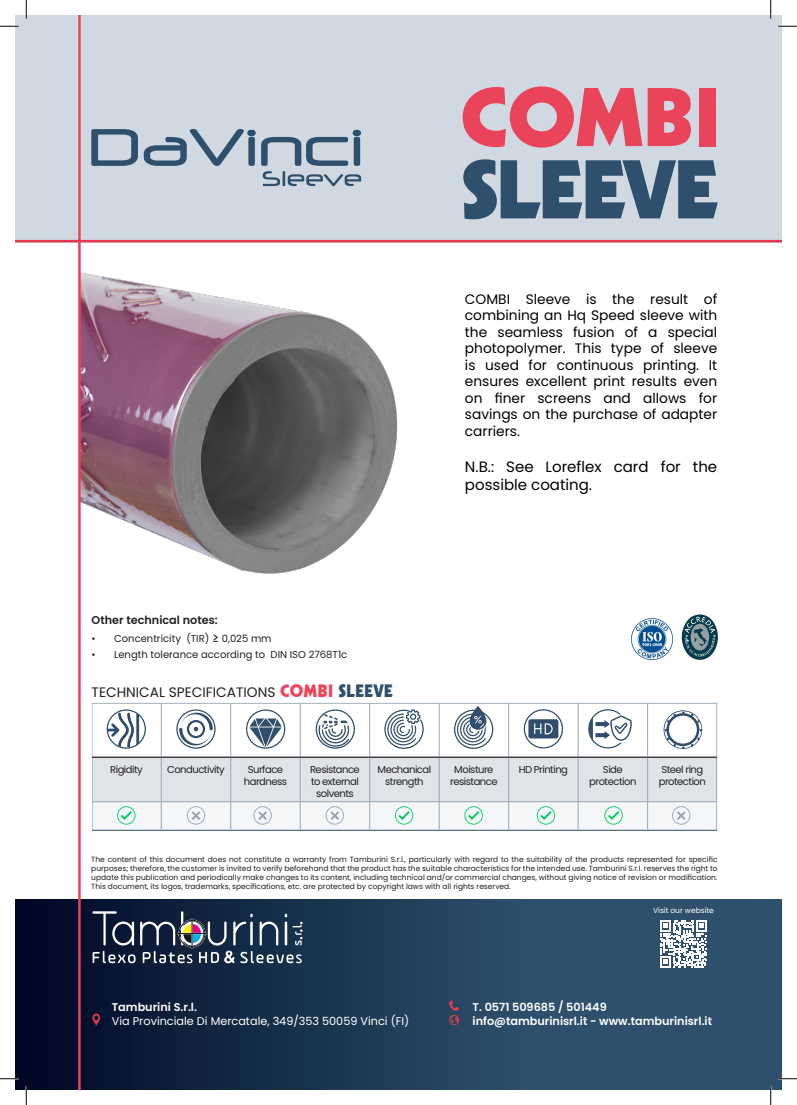
<style>
.page{position:relative;width:797px;height:1105px;background:#fff}
.page>*{position:absolute;margin:0;border:0;box-sizing:border-box;transform-origin:0 0}
.t1{font:81.25px "Geometric 231 BT Heavy C";letter-spacing:-.04em;color:#2e506c;scale:1.09 1}
.t2{font:81.25px "Geometric 231 BT Heavy C";letter-spacing:-.025em;color:#ea445b;scale:1.09 1}
.t3{font:15px/18px "Poppins";color:#000001}
.t4{font:13.75px/16.5px "Poppins";color:#000001;text-align:justify}
.t5{font:13.75px "Poppins";color:#231f20}
.t6{font:600 11.25px/13.5px "Poppins";color:#fff}
.t7{font:11.25px "Poppins";color:#fff}
.t8{font:600 11.25px "Poppins";color:#231f20}
.t9{font:10px/12px "Poppins";letter-spacing:-.05em;color:#231f20;text-align:center}
.t10{font:10px "Poppins";color:#231f20}
.t11{font:7.5px/9px "Poppins";color:#231f20;text-align:justify}
.t12{font:7.5px "Poppins";color:#fff}
.s1{font-size:13.75px}
.s2{font-family:"Geometric 231 BT Heavy C";font-size:17.5px;color:#eb465c}
.s3{font-family:"Geometric 231 BT Heavy C";font-size:17.5px;color:#2e506b}
</style>
<div class="page">
<div style="left:16px;top:16px;width:765px;height:226px;background:#d0d9e2"></div>
<hr style="left:717px;top:703px;width:1px;height:54px;background:#2e506c">
<hr style="left:92px;top:830px;width:69px;height:1px;background:#2e506c">
<hr style="left:161px;top:830px;width:70px;height:1px;background:#2e506c">
<hr style="left:231px;top:830px;width:69px;height:1px;background:#2e506c">
<hr style="left:300px;top:830px;width:70px;height:1px;background:#2e506c">
<hr style="left:370px;top:830px;width:69px;height:1px;background:#2e506c">
<hr style="left:439px;top:830px;width:69px;height:1px;background:#2e506c">
<hr style="left:508px;top:830px;width:70px;height:1px;background:#2e506c">
<hr style="left:578px;top:830px;width:69px;height:1px;background:#2e506c">
<hr style="left:647px;top:830px;width:70px;height:1px;background:#2e506c">
<hr style="left:161px;top:703px;width:1px;height:53px;background:#98a6b5">
<hr style="left:230px;top:703px;width:1px;height:53px;background:#98a6b5">
<hr style="left:300px;top:703px;width:1px;height:53px;background:#98a6b5">
<hr style="left:369px;top:703px;width:1px;height:53px;background:#98a6b5">
<hr style="left:439px;top:703px;width:1px;height:53px;background:#98a6b5">
<hr style="left:508px;top:703px;width:1px;height:53px;background:#98a6b5">
<hr style="left:578px;top:703px;width:1px;height:53px;background:#98a6b5">
<hr style="left:647px;top:703px;width:1px;height:53px;background:#98a6b5">
<hr style="left:92px;top:756px;width:69px;height:2px;background:#231f20">
<hr style="left:161px;top:756px;width:70px;height:2px;background:#231f20">
<hr style="left:231px;top:756px;width:69px;height:2px;background:#231f20">
<hr style="left:300px;top:756px;width:70px;height:2px;background:#231f20">
<hr style="left:370px;top:756px;width:69px;height:2px;background:#231f20">
<hr style="left:439px;top:756px;width:69px;height:2px;background:#231f20">
<hr style="left:508px;top:756px;width:70px;height:2px;background:#231f20">
<hr style="left:578px;top:756px;width:69px;height:2px;background:#231f20">
<hr style="left:647px;top:756px;width:70px;height:2px;background:#231f20">
<div style="left:91px;top:702px;width:626px;height:142px;border:1px solid #fff"></div>
<div style="left:16px;top:900px;width:765px;height:189px;background:linear-gradient(to right,#03102c,#38607c)"></div>
<svg style="left:92px;top:1013px;width:8px;height:12px"></svg>
<hr style="left:16px;top:240px;width:765px;height:2px;background:#e53952">
<svg style="left:449px;top:1000px;width:10px;height:25px"></svg>
<svg style="left:92px;top:911px;width:210px;height:52px"></svg>
<svg style="left:107px;top:713px;width:27px;height:34px"></svg>
<hr style="left:136px;top:713px;width:3px;height:34px;background:#304d6b">
<div style="left:107px;top:709px;width:39px;height:40px;border:1px solid #304d6b;border-radius:50%"></div>
<svg style="left:179px;top:713px;width:34px;height:32px"></svg>
<div style="left:176px;top:709px;width:39px;height:40px;border:1px solid #304d6b;border-radius:50%"></div>
<svg style="left:249px;top:718px;width:33px;height:29px"></svg>
<div style="left:246px;top:709px;width:39px;height:40px;border:1px solid #304d6b;border-radius:50%"></div>
<div style="left:315px;top:709px;width:40px;height:40px;border:1px solid #304d6b;border-radius:50%"></div>
<svg style="left:318px;top:714px;width:31px;height:33px"></svg>
<div style="left:384px;top:710px;width:39px;height:39px;border:1px solid #304d6b;border-radius:50%"></div>
<svg style="left:387px;top:709px;width:33px;height:36px"></svg>
<svg style="left:528px;top:719px;width:30px;height:19px"></svg>
<div style="left:524px;top:709px;width:39px;height:39px;border:1px solid #304d6b;border-radius:50%"></div>
<div style="left:588px;top:709px;width:39px;height:39px;border:1px solid #304d6b;border-radius:50%"></div>
<svg style="left:589px;top:710px;width:42px;height:36px"></svg>
<svg style="left:663px;top:710px;width:39px;height:39px"></svg>
<div style="left:454px;top:710px;width:39px;height:39px;border:1px solid #304d6b;border-radius:50%"></div>
<svg style="left:457px;top:706px;width:29px;height:39px"></svg>
<svg style="left:91px;top:129px;width:47px;height:37px"></svg>
<svg style="left:144px;top:129px;width:217px;height:57px"></svg>
<svg style="left:92px;top:757px;width:626px;height:73px"></svg>
<img style="left:81px;top:272px;width:317px;height:302px">
<img style="left:631px;top:618px;width:43px;height:43px">
<svg style="left:659px;top:920px;width:48px;height:47px"></svg>
<hr style="left:78px;top:16px;width:3px;height:1073px;background:#ea445b">
<svg style="left:681px;top:614px;width:36px;height:46px"></svg>
<svg style="left:684px;top:617px;width:31px;height:40px"></svg>
<svg style="left:0;top:25px;width:19px;height:2px"></svg>
<svg style="left:778px;top:25px;width:19px;height:2px"></svg>
<svg style="left:0;top:1078px;width:19px;height:1px"></svg>
<svg style="left:778px;top:1078px;width:19px;height:1px"></svg>
<svg style="left:25px;top:0;width:2px;height:19px"></svg>
<svg style="left:25px;top:1086px;width:2px;height:19px"></svg>
<svg style="left:770px;top:0;width:1px;height:19px"></svg>
<svg style="left:770px;top:1086px;width:1px;height:19px"></svg>
<p class="t2" style="left:460px;top:67px;width:241px">COMBI</p>
<p class="t1" style="left:460px;top:140px;width:239px">SLEEVE</p>
<h3 class="t8" style="left:92px;top:614px;width:128px">Other technical notes:</h3>
<h3 class="t10" style="left:92px;top:632px;width:181px">• Concentricity (TIR) <span class="s1">≥</span> 0,025 mm</h3>
<h3 class="t10" style="left:92px;top:649px;width:257px">• Length tolerance according to DIN ISO 2768T1c</h3>
<p class="t5" style="left:92px;top:684px;width:303px">TECHNICAL SPECIFICATIONS <span class="s2">COMBI</span> <span class="s3">SLEEVE</span></p>
<p class="t4" style="left:465px;top:291px;width:254px">COMBI Sleeve is the result of combining an Hq Speed sleeve with the seamless fusion of a special photopolymer. This type of sleeve is used for continuous printing. It ensures excellent print results even on finer screens and allows for savings on the purchase of adapter carriers.</p>
<p class="t3" style="left:465px;top:458px;width:254px">N.B.: See Loreflex card for the possible coating.</p>
<h3 class="t9" style="left:110px;top:763px;width:34px">Rigidity</h3>
<h3 class="t9" style="left:167px;top:763px;width:59px">Conductivity</h3>
<h3 class="t9" style="left:244px;top:763px;width:45px">Surface hardness</h3>
<h3 class="t9" style="left:310px;top:763px;width:51px">Resistance to external solvents</h3>
<h3 class="t9" style="left:377px;top:763px;width:55px">Mechanical strength</h3>
<h3 class="t9" style="left:450px;top:763px;width:49px">Moisture resistance</h3>
<h3 class="t9" style="left:518px;top:763px;width:51px">HD Printing</h3>
<h3 class="t9" style="left:589px;top:763px;width:49px">Side protection</h3>
<h3 class="t9" style="left:658px;top:763px;width:49px;text-align:left">Steel ring protection</h3>
<p class="t11" style="left:91px;top:855px;width:627px">The content of this document does not constitute a warranty from Tamburini S.r.l., particularly with regard to the suitability of the products represented for specific purposes; therefore, the customer is invited to verify beforehand that the product has the suitable characteristics for the intended use. Tamburini S.r.l. reserves the right to update this publication and periodically make changes to its content, including technical and/or commercial changes, without giving notice of revision or modification.<br>This document, its logos, trademarks, specifications, etc. are protected by copyright laws with all rights reserved.</p>
<h3 class="t6" style="left:112px;top:1001px;width:87px">Tamburini S.r.l.</h3>
<h3 class="t7" style="left:112px;top:1014px;width:299px">Via Provinciale Di Mercatale, 349/353 50059 Vinci (FI)</h3>
<p class="t12" style="left:653px;top:906px;width:62px">Visit our website</p>
<h3 class="t6" style="left:472px;top:1001px;width:241px">T. 0571 509685 / 501449 info@tamburinisrl.it - www.tamburinisrl.it</h3>
</div>
